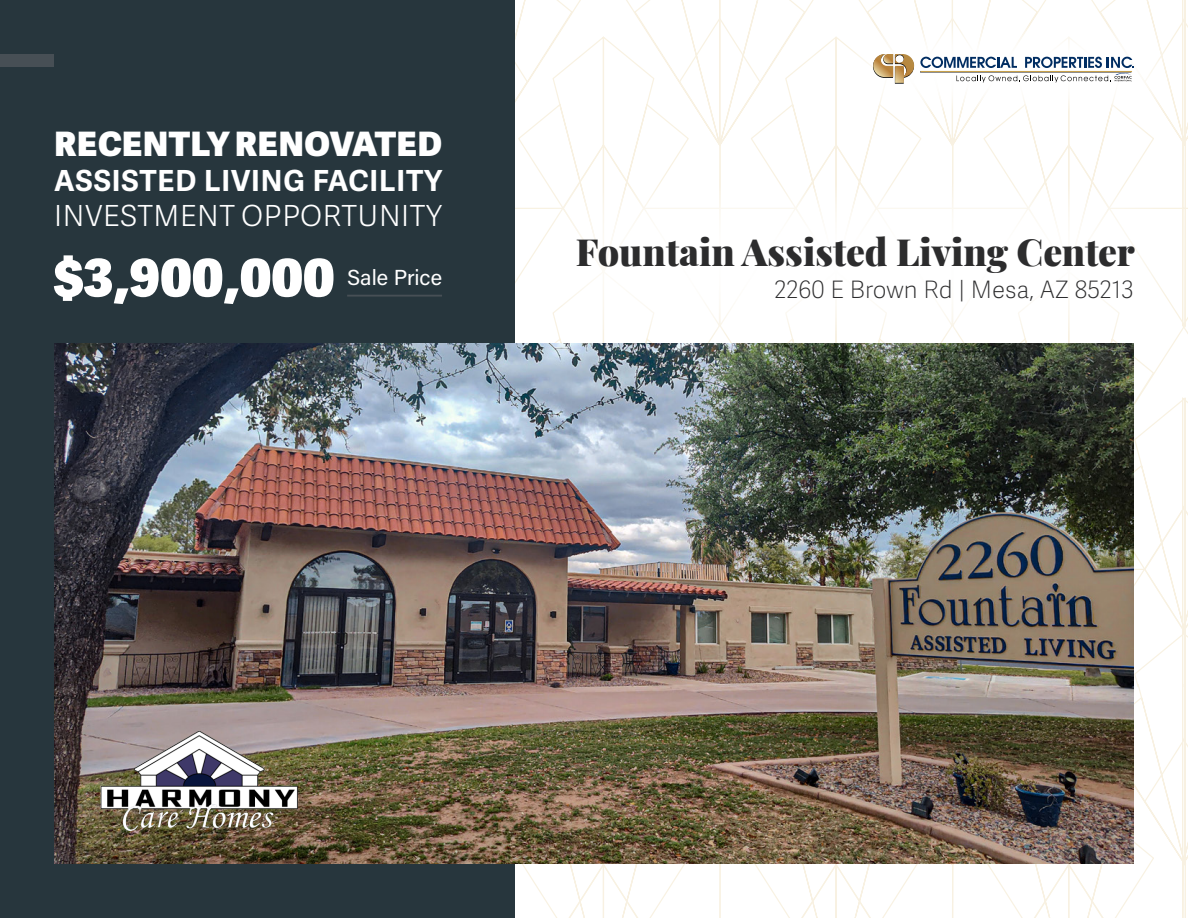
<style>
.page{position:relative;width:1188px;height:918px;background:#fff}
.page>*{position:absolute;margin:0;border:0;box-sizing:border-box;transform-origin:0 0}
.t1{font:800 52.05px "Adelle Sans";color:#fff}
.t2{font:900 37.5px "Playfair Display";color:#2c2c2d}
.t3{font:800 33.6px "Adelle Sans";letter-spacing:.02em;color:#fff}
.t4{font:700 29.1px "Adelle Sans";letter-spacing:.03em;color:#fff}
.t5{font:300 29.1px "Adelle Sans";letter-spacing:.02em;color:#fff}
.t6{font:100 24px "Adelle Sans";color:#2c2c2d}
.t7{font:21.75px "Acumin Variable Concept";color:#fff}
</style>
<div class="page">
<img style="left:0;top:0;width:1188px;height:918px">
<hr style="left:347px;top:295px;width:95px;height:2px;background:#474f55">
<img style="left:99px;top:730px;width:200px;height:101px">
<p class="t3" style="left:54px;top:122px;width:389px">RECENTLY RENOVATED</p>
<p class="t4" style="left:54px;top:163px;width:389px">ASSISTED LIVING FACILITY</p>
<p class="t5" style="left:54px;top:198px;width:389px">INVESTMENT OPPORTUNITY</p>
<h1 class="t1" style="left:54px;top:244px;width:282px">$3,900,000</h1>
<p class="t7" style="left:347px;top:263px;width:97px">Sale Price</p>
<p class="t2" style="left:576px;top:222px;width:560px">Fountain Assisted Living Center</p>
<p class="t6" style="left:774px;top:275px;width:361px">2260 E Brown Rd | Mesa, AZ 85213</p>
</div>
